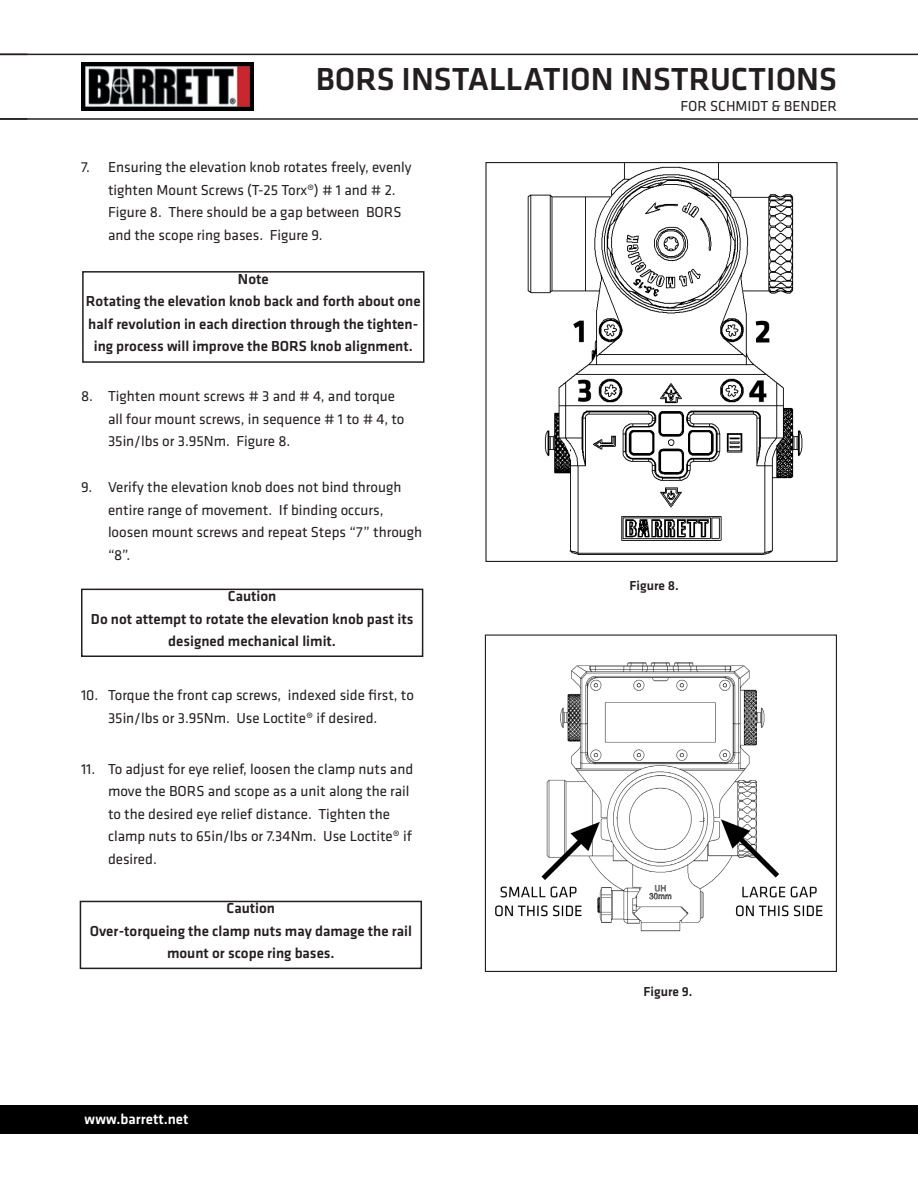
<style>
.page{position:relative;width:918px;height:1188px;background:#fff}
.page>*{position:absolute;margin:0;border:0;box-sizing:border-box;transform-origin:0 0}
.t1{font:500 33px "Klavika Basic";color:#231f20}
.t2{font:15px/22.5px "Klavika Basic";color:#231f20}
.t3{font:500 15px/22.5px "Klavika Basic";color:#231f20;text-align:center}
.t4{font:500 15px "Klavika Basic";color:#fff}
.t5{font:500 13.5px "Klavika Basic";color:#231f20}
</style>
<div class="page">
<hr style="left:0;top:54px;width:918px;height:1px;background:#231f20">
<hr style="left:0;top:118px;width:918px;height:2px;background:#231f20">
<div style="left:0;top:1106px;width:918px;height:28px;background:#000"></div>
<img style="left:82px;top:63px;width:171px;height:47px">
<div style="left:82px;top:271px;width:342px;height:92px;border:2px solid #231f20"></div>
<div style="left:80px;top:901px;width:342px;height:68px;border:2px solid #231f20"></div>
<div style="left:81px;top:589px;width:342px;height:68px;border:2px solid #231f20"></div>
<img style="left:495px;top:662px;width:328px;height:270px">
<div style="left:485px;top:634px;width:352px;height:338px;border:1px solid #231f20"></div>
<img style="left:527px;top:164px;width:276px;height:391px">
<div style="left:485px;top:162px;width:353px;height:400px;border:1px solid #231f20"></div>
<p class="t1" style="left:316px;top:57px;width:523px">BORS INSTALLATION INSTRUCTIONS</p>
<p class="t2" style="left:108px;top:155px;width:305px;text-indent:-27px">7. Ensuring the elevation knob rotates freely, evenly tighten Mount Screws (T-25 Torx®) # 1 and # 2.<br>Figure 8. There should be a gap between BORS and the scope ring bases. Figure 9.</p>
<p class="t3" style="left:238px;top:267px;width:32px">Note</p>
<p class="t3" style="left:86px;top:290px;width:336px">Rotating the elevation knob back and forth about one half revolution in each direction through the tighten&shy;ing process will improve the BORS knob alignment.</p>
<p class="t2" style="left:108px;top:384px;width:298px;text-indent:-27px">8. Tighten mount screws # 3 and # 4, and torque all four mount screws, in sequence # 1 to # 4, to<br>35in/lbs or 3.95Nm. Figure 8.</p>
<p class="t2" style="left:108px;top:476px;width:316px;text-indent:-27px">9. Verify the elevation knob does not bind through entire range of movement. If binding occurs, loosen mount screws and repeat Steps “7” through “8”.</p>
<p class="t3" style="left:228px;top:585px;width:50px">Caution</p>
<p class="t3" style="left:91px;top:607px;width:324px">Do not attempt to rotate the elevation knob past its designed mechanical limit.</p>
<p class="t2" style="left:108px;top:684px;width:308px;text-indent:-27px">10. Torque the front cap screws, indexed side first, to<br>35in/lbs or 3.95Nm. Use Loctite® if desired.</p>
<p class="t2" style="left:108px;top:757px;width:307px;text-indent:-27px">11. To adjust for eye relief, loosen the clamp nuts and move the BORS and scope as a unit along the rail to the desired eye relief distance. Tighten the clamp nuts to 65in/lbs or 7.34Nm. Use Loctite® if desired.</p>
<p class="t3" style="left:227px;top:897px;width:50px">Caution</p>
<p class="t3" style="left:90px;top:919px;width:324px">Over-torqueing the clamp nuts may damage the rail mount or scope ring bases.</p>
<p class="t4" style="left:85px;top:1109px;width:105px">www.barrett.net</p>
<p class="t2" style="left:680px;top:94px;width:158px">FOR SCHMIDT &amp; BENDER</p>
<p class="t5" style="left:630px;top:576px;width:51px">Figure 8.</p>
<p class="t5" style="left:644px;top:982px;width:50px">Figure 9.</p>
</div>
